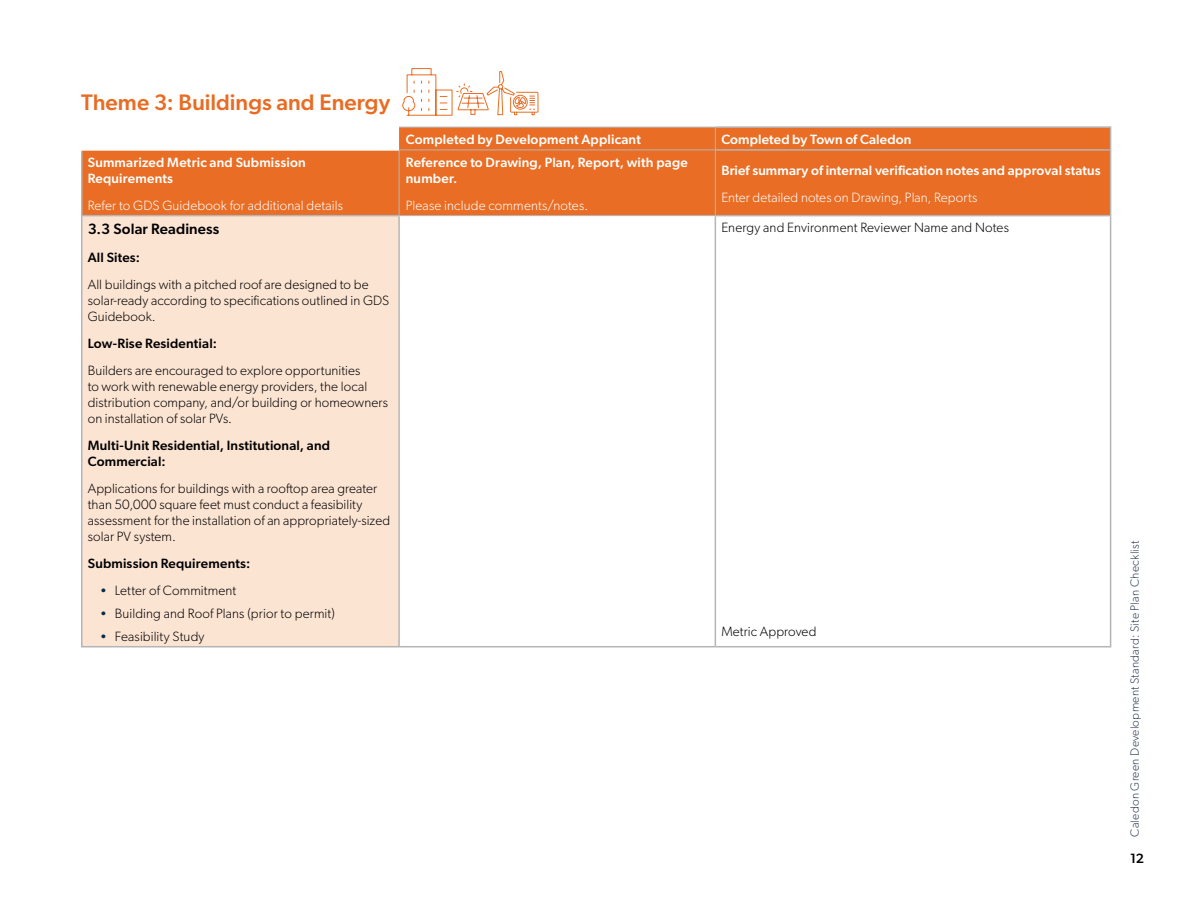
<style>
.page{position:relative;width:1188px;height:918px;background:#fff}
.page>*{position:absolute;margin:0;border:0;box-sizing:border-box;transform-origin:0 0}
.Body{font:500 22.5px "Gibson";letter-spacing:.005em;color:#e96c24}
.Body-2{font:500 15px "Gibson";letter-spacing:.01em;color:#000}
.Body-3{font:300 13.5px/16.2px "Gibson";letter-spacing:.005em;color:#000}
.Body-4{font:500 13.5px/16.2px "Gibson";letter-spacing:.01em;color:#fff}
.Body-5{font:300 13.5px "Gibson";letter-spacing:.01em;color:#fff}
.Body-6{font:500 13.5px/16.2px "Gibson";letter-spacing:.015em;color:#000}
.t1{font:300 12px "Gibson";letter-spacing:.02em;color:#303c53}
.s1{font-family:"Arial";font-weight:700;color:#072b49}
</style>
<div class="page">
<svg style="left:82px;top:128px;width:1028px;height:87px;background:#ea7835"></svg>
<div style="left:82px;top:216px;width:317px;height:431px;background:#fce4d3"></div>
<hr style="left:399px;top:127px;width:317px;height:1px;background:#b5b5b6">
<svg style="left:715px;top:127px;width:1px;height:23px"></svg>
<hr style="left:399px;top:150px;width:317px;height:1px;background:#b5b5b6">
<hr style="left:399px;top:150px;width:1px;height:65px;background:#b5b5b6">
<hr style="left:715px;top:150px;width:1px;height:65px;background:#b5b5b6">
<hr style="left:400px;top:215px;width:315px;height:1px;background:#b5b5b6">
<hr style="left:716px;top:126px;width:395px;height:2px;background:#b5b5b6">
<svg style="left:1110px;top:128px;width:1px;height:21px"></svg>
<hr style="left:81px;top:151px;width:1px;height:64px;background:#b5b5b6">
<hr style="left:716px;top:149px;width:395px;height:2px;background:#b5b5b6">
<hr style="left:1110px;top:151px;width:1px;height:64px;background:#b5b5b6">
<hr style="left:81px;top:215px;width:319px;height:1px;background:#b5b5b6">
<hr style="left:715px;top:215px;width:396px;height:1px;background:#b5b5b6">
<hr style="left:81px;top:216px;width:1px;height:430px;background:#b5b5b6">
<hr style="left:398px;top:216px;width:2px;height:430px;background:#b5b5b6">
<hr style="left:715px;top:216px;width:1px;height:430px;background:#b5b5b6">
<hr style="left:1110px;top:216px;width:1px;height:430px;background:#b5b5b6">
<hr style="left:81px;top:646px;width:318px;height:1px;background:#b5b5b6">
<hr style="left:399px;top:646px;width:316px;height:1px;background:#b5b5b6">
<hr style="left:715px;top:646px;width:396px;height:1px;background:#b5b5b6">
<hr style="left:81px;top:149px;width:318px;height:2px;background:#fff">
<svg style="left:402px;top:68px;width:137px;height:48px"></svg>
<p class="Body" style="left:81px;top:89px;width:311px">Theme 3: Buildings and Energy</p>
<p class="Body-4" style="left:88px;top:154px;width:220px">Summarized Metric and Submission<br>Requirements</p>
<p class="Body-5" style="left:88px;top:197px;width:257px">Refer to GDS Guidebook for additional details</p>
<p class="Body-2" style="left:88px;top:219px;width:133px">3.3 Solar Readiness</p>
<p class="Body-6" style="left:88px;top:249px;width:54px">All Sites:</p>
<p class="Body-3" style="left:88px;top:276px;width:303px">All buildings with a pitched roof are designed to be solar-ready according to specifications outlined in GDS<br>Guidebook.</p>
<p class="Body-6" style="left:88px;top:335px;width:131px">Low-Rise Residential:</p>
<p class="Body-3" style="left:88px;top:362px;width:302px">Builders are encouraged to explore opportunities<br>to work with renewable energy providers, the local distribution company, and/or building or homeowners on installation of solar PVs.</p>
<p class="Body-6" style="left:88px;top:437px;width:244px">Multi-Unit Residential, Institutional, and<br>Commercial:</p>
<p class="Body-3" style="left:88px;top:480px;width:304px">Applications for buildings with a rooftop area greater than 50,000 square feet must conduct a feasibility assessment for the installation of an appropriately-sized solar PV system.</p>
<p class="Body-6" style="left:88px;top:555px;width:164px">Submission Requirements:</p>
<p class="Body-3" style="left:101px;top:582px;width:137px"><span class="s1">•</span> Letter of Commitment</p>
<p class="Body-3" style="left:101px;top:605px;width:235px"><span class="s1">•</span> Building and Roof Plans (prior to permit)</p>
<p class="Body-3" style="left:101px;top:628px;width:105px"><span class="s1">•</span> Feasibility Study</p>
<p class="Body-4" style="left:406px;top:131px;width:237px">Completed by Development Applicant</p>
<p class="Body-4" style="left:721px;top:131px;width:191px">Completed by Town of Caledon</p>
<p class="Body-4" style="left:406px;top:154px;width:284px">Reference to Drawing, Plan, Report, with page number.</p>
<p class="Body-5" style="left:406px;top:197px;width:184px">Please include comments/notes.</p>
<p class="Body-4" style="left:721px;top:162px;width:381px">Brief summary of internal verification notes and approval status</p>
<p class="Body-5" style="left:721px;top:189px;width:258px">Enter detailed notes on Drawing, Plan, Reports</p>
<p class="Body-3" style="left:721px;top:220px;width:289px">Energy and Environment Reviewer Name and Notes</p>
<p class="Body-3" style="left:721px;top:623px;width:97px">Metric Approved</p>
<p class="t1" style="left:1128px;top:837px;width:298px;rotate:-90deg">Caledon Green Development Standard: Site Plan Checklist</p>
<p class="Body-6" style="left:1130px;top:849px;width:15px">12</p>
</div>
